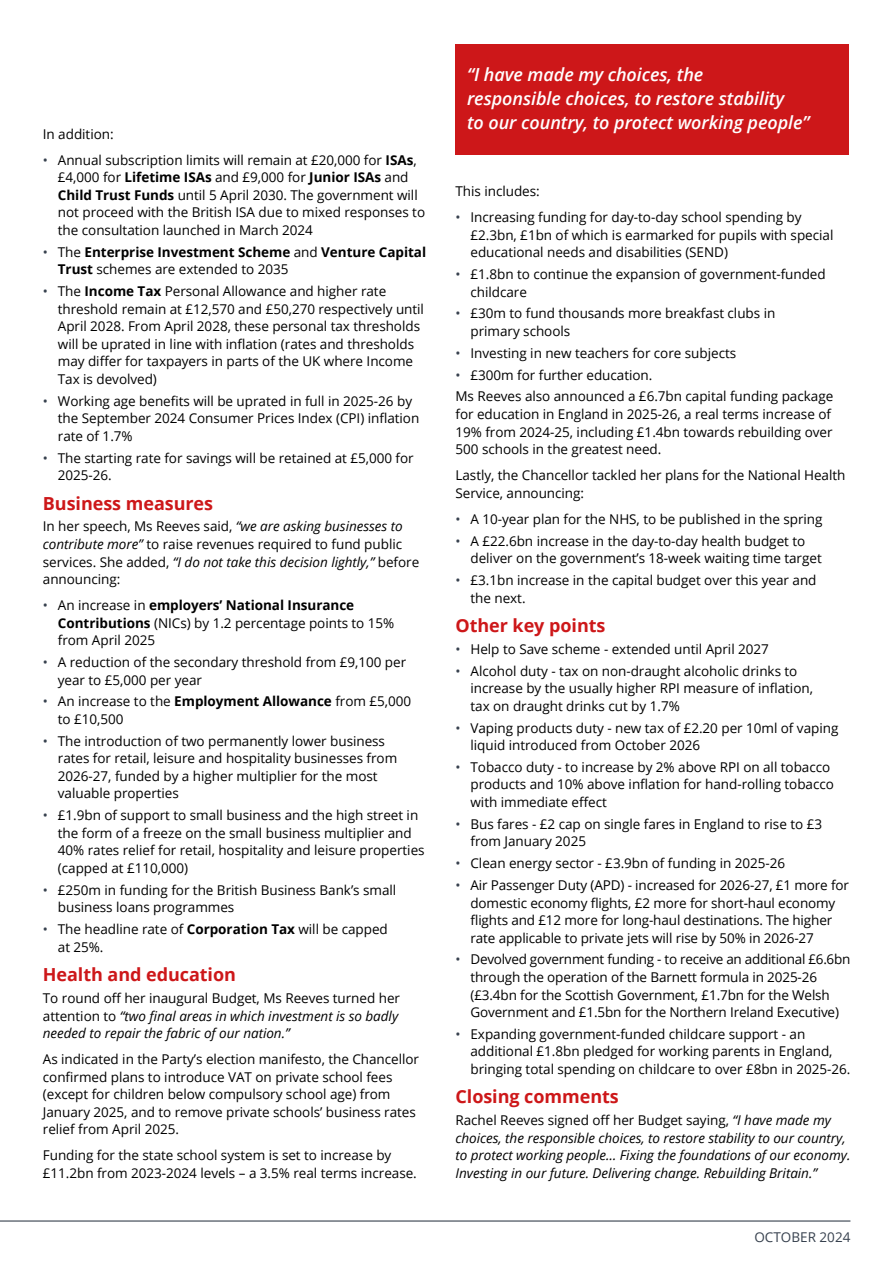
<style>
.page{position:relative;width:893px;height:1263px;background:#fff}
.page>*{position:absolute;margin:0;border:0;box-sizing:border-box;transform-origin:0 0}
.t1{font:italic 600 18px/24px "Open Sans";letter-spacing:-.005em;color:#fff}
.t2{font:700 18px "Open Sans";letter-spacing:-.005em;color:#cd1719}
.t3{font:13.5px/17.5px "Open Sans";letter-spacing:-.005em;color:#000}
.t4{font:italic 13.5px/17.5px "Open Sans";letter-spacing:-.005em;color:#000}
.t5{font:700 13.5px/17.5px "Open Sans";letter-spacing:-.005em;color:#000}
.t6{font:13.5px "Open Sans";color:#37414e}
.s1{color:#37414e}
.s2{font-weight:700}
.s3{font-weight:400;color:#37414e}
.s4{font-weight:400}
.s5{font-style:italic}
.s6{font-style:normal}
</style>
<div class="page">
<hr style="left:0;top:1220px;width:850px;height:1px;background:#37414e">
<div style="left:455px;top:45px;width:394px;height:110px;background:#cd1719"></div>
<p class="t3" style="left:43px;top:125px;width:72px">In addition:</p>
<p class="t3" style="left:58px;top:151px;width:369px;text-indent:-15px"><span class="s1">•</span> Annual subscription limits will remain at £20,000 for <span class="s2">ISAs</span>, £4,000 for <span class="s2">Lifetime ISAs</span> and £9,000 for <span class="s2">Junior ISAs</span> and <span class="s2">Child Trust Funds</span> until 5 April 2030. The government will not proceed with the British ISA due to mixed responses to the consultation launched in March 2024</p>
<p class="t5" style="left:58px;top:243px;width:370px;text-indent:-15px"><span class="s3">•</span> <span class="s4">The</span> Enterprise Investment Scheme <span class="s4">and</span> Venture Capital<br>Trust <span class="s4">schemes are extended to 2035</span></p>
<p class="t3" style="left:58px;top:282px;width:368px;text-indent:-15px"><span class="s1">•</span> The <span class="s2">Income Tax</span> Personal Allowance and higher rate threshold remain at £12,570 and £50,270 respectively until April 2028. From April 2028, these personal tax thresholds will be uprated in line with inflation (rates and thresholds may differ for taxpayers in parts of the UK where Income Tax is devolved)</p>
<p class="t3" style="left:58px;top:392px;width:363px;text-indent:-15px"><span class="s1">•</span> Working age benefits will be uprated in full in 2025-26 by the September 2024 Consumer Prices Index (CPI) inflation rate of 1.7%</p>
<p class="t3" style="left:58px;top:449px;width:357px;text-indent:-15px"><span class="s1">•</span> The starting rate for savings will be retained at £5,000 for<br>2025-26.</p>
<h1 class="t2" style="left:43px;top:490px;width:172px">Business measures</h1>
<p class="t3" style="left:43px;top:517px;width:378px">In her speech, Ms Reeves said, <span class="s5">“we are asking businesses to contribute more”</span> to raise revenues required to fund public services. She added, <span class="s5">“I do not take this decision lightly,”</span> before announcing:</p>
<p class="t3" style="left:58px;top:596px;width:338px;text-indent:-15px"><span class="s1">•</span> An increase in <span class="s2">employers’ National Insurance<br>Contributions</span> (NICs) by 1.2 percentage points to 15% from April 2025</p>
<p class="t3" style="left:58px;top:653px;width:350px;text-indent:-15px"><span class="s1">•</span> A reduction of the secondary threshold from £9,100 per year to £5,000 per year</p>
<p class="t3" style="left:58px;top:692px;width:355px;text-indent:-15px"><span class="s1">•</span> An increase to the <span class="s2">Employment Allowance</span> from £5,000 to £10,500</p>
<p class="t3" style="left:58px;top:732px;width:341px;text-indent:-15px"><span class="s1">•</span> The introduction of two permanently lower business rates for retail, leisure and hospitality businesses from 2026-27, funded by a higher multiplier for the most valuable properties</p>
<p class="t3" style="left:58px;top:806px;width:368px;text-indent:-15px"><span class="s1">•</span> £1.9bn of support to small business and the high street in the form of a freeze on the small business multiplier and 40% rates relief for retail, hospitality and leisure properties (capped at £110,000)</p>
<p class="t3" style="left:58px;top:881px;width:340px;text-indent:-15px"><span class="s1">•</span> £250m in funding for the British Business Bank’s small business loans programmes</p>
<p class="t3" style="left:58px;top:920px;width:331px;text-indent:-15px"><span class="s1">•</span> The headline rate of <span class="s2">Corporation Tax</span> will be capped at 25%.</p>
<h1 class="t2" style="left:43px;top:962px;width:195px">Health and education</h1>
<p class="t4" style="left:43px;top:989px;width:359px"><span class="s6">To round off her inaugural Budget, Ms Reeves turned her attention to</span> “two final areas in which investment is so badly needed to repair the fabric of our nation.”</p>
<p class="t3" style="left:43px;top:1050px;width:378px">As indicated in the Party’s election manifesto, the Chancellor confirmed plans to introduce VAT on private school fees (except for children below compulsory school age) from January 2025, and to remove private schools’ business rates relief from April 2025.</p>
<p class="t3" style="left:43px;top:1146px;width:375px">Funding for the state school system is set to increase by £11.2bn from 2023-2024 levels – a 3.5% real terms increase.</p>
<h1 class="t1" style="left:467px;top:63px;width:344px">“I have made my choices, the<br>responsible choices, to restore stability<br>to our country, to protect working people”</h1>
<p class="t3" style="left:455px;top:182px;width:86px">This includes:</p>
<p class="t3" style="left:470px;top:208px;width:364px;text-indent:-15px"><span class="s1">•</span> Increasing funding for day-to-day school spending by £2.3bn, £1bn of which is earmarked for pupils with special educational needs and disabilities (SEND)</p>
<p class="t3" style="left:470px;top:265px;width:357px;text-indent:-15px"><span class="s1">•</span> £1.8bn to continue the expansion of government-funded childcare</p>
<p class="t3" style="left:470px;top:304px;width:306px;text-indent:-15px"><span class="s1">•</span> £30m to fund thousands more breakfast clubs in primary schools</p>
<p class="t3" style="left:455px;top:344px;width:282px"><span class="s1">•</span> Investing in new teachers for core subjects</p>
<p class="t3" style="left:455px;top:363px;width:379px;line-height:21.8px"><span class="s1">•</span> £300m for further education.<br>Ms Reeves also announced a £6.7bn capital funding package</p>
<p class="t3" style="left:455px;top:405px;width:379px">for education in England in 2025-26, a real terms increase of<br>19% from 2024-25, including £1.4bn towards rebuilding over<br>500 schools in the greatest need.</p>
<p class="t3" style="left:455px;top:466px;width:391px">Lastly, the Chancellor tackled her plans for the National Health<br>Service, announcing:</p>
<p class="t3" style="left:455px;top:510px;width:368px"><span class="s1">•</span> A 10-year plan for the NHS, to be published in the spring</p>
<p class="t3" style="left:470px;top:532px;width:353px;text-indent:-15px"><span class="s1">•</span> A £22.6bn increase in the day-to-day health budget to deliver on the government’s 18-week waiting time target</p>
<p class="t3" style="left:470px;top:571px;width:348px;text-indent:-15px"><span class="s1">•</span> £3.1bn increase in the capital budget over this year and the next.</p>
<h1 class="t2" style="left:455px;top:613px;width:151px">Other key points</h1>
<p class="t3" style="left:455px;top:640px;width:315px"><span class="s1">•</span> Help to Save scheme - extended until April 2027</p>
<p class="t3" style="left:470px;top:662px;width:344px;text-indent:-15px"><span class="s1">•</span> Alcohol duty - tax on non-draught alcoholic drinks to increase by the usually higher RPI measure of inflation, tax on draught drinks cut by 1.7%</p>
<p class="t3" style="left:470px;top:718px;width:369px;text-indent:-15px"><span class="s1">•</span> Vaping products duty - new tax of £2.20 per 10ml of vaping liquid introduced from October 2026</p>
<p class="t3" style="left:470px;top:758px;width:365px;text-indent:-15px"><span class="s1">•</span> Tobacco duty - to increase by 2% above RPI on all tobacco products and 10% above inflation for hand-rolling tobacco with immediate effect</p>
<p class="t3" style="left:470px;top:815px;width:353px;text-indent:-15px"><span class="s1">•</span> Bus fares - £2 cap on single fares in England to rise to £3 from January 2025</p>
<p class="t3" style="left:455px;top:854px;width:331px"><span class="s1">•</span> Clean energy sector - £3.9bn of funding in 2025-26</p>
<p class="t3" style="left:470px;top:876px;width:380px;text-indent:-15px"><span class="s1">•</span> Air Passenger Duty (APD) - increased for 2026-27, £1 more for domestic economy flights, £2 more for short-haul economy flights and £12 more for long-haul destinations. The higher rate applicable to private jets will rise by 50% in 2026-27</p>
<p class="t3" style="left:470px;top:950px;width:381px;text-indent:-15px"><span class="s1">•</span> Devolved government funding - to receive an additional £6.6bn through the operation of the Barnett formula in 2025-26 (£3.4bn for the Scottish Government, £1.7bn for the Welsh Government and £1.5bn for the Northern Ireland Executive)</p>
<p class="t3" style="left:470px;top:1025px;width:381px;text-indent:-15px"><span class="s1">•</span> Expanding government-funded childcare support - an additional £1.8bn pledged for working parents in England, bringing total spending on childcare to over £8bn in 2025-26.</p>
<h1 class="t2" style="left:455px;top:1084px;width:165px">Closing comments</h1>
<p class="t4" style="left:455px;top:1111px;width:396px"><span class="s6">Rachel Reeves signed off her Budget saying,</span> “I have made my choices, the responsible choices, to restore stability to our country, to protect working people… Fixing the foundations of our economy.<br>Investing in our future. Delivering change. Rebuilding Britain.”</p>
<p class="t6" style="left:754px;top:1227px;width:98px">OCTOBER 2024</p>
</div>
